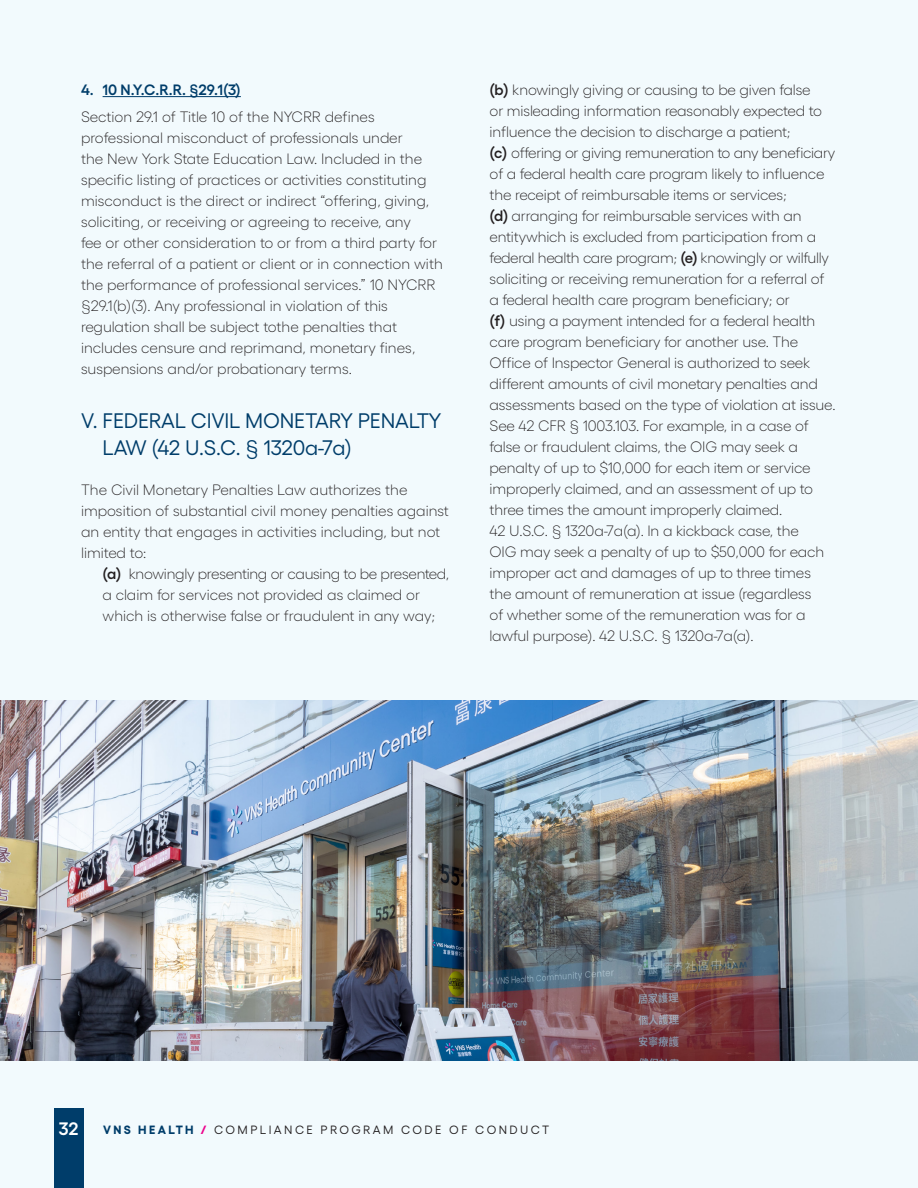
<style>
.page{position:relative;width:918px;height:1188px;background:#f2fafd}
.page>*{position:absolute;margin:0;border:0;box-sizing:border-box;transform-origin:0 0}
.t1{font:21px/27px "Gellix";letter-spacing:-.01em;color:#003d6a}
.t2{font:600 18px "Gellix";color:#fff}
.t3{font:300 15px/21px "Gellix";letter-spacing:-.01em;color:#231f20}
.t4{font:600 15px "Gellix";color:#003d6a}
.t5{font:12px "Gellix";letter-spacing:.2em;color:#231f20}
.s1{font-weight:600}
.s2{font-weight:700;color:#003d6a}
.s3{font-weight:700;color:#ed028c}
</style>
<div class="page">
<div style="left:54px;top:1108px;width:29px;height:80px;background:#003d6a"></div>
<hr style="left:103px;top:96px;width:138px;height:1px;background:#003d6a">
<img style="left:0;top:700px;width:918px;height:360px">
<p class="t4" style="left:81px;top:78px;width:161px">4. 10 N.Y.C.R.R. §29.1(3)</p>
<p class="t3" style="left:81px;top:105px;width:363px">Section 29.1 of Title 10 of the NYCRR defines professional misconduct of professionals under<br>the New York State Education Law. Included in the specific listing of practices or activities constituting misconduct is the direct or indirect “offering, giving, soliciting, or receiving or agreeing to receive, any<br>fee or other consideration to or from a third party for the referral of a patient or client or in connection with the performance of professional services.” 10 NYCRR §29.1(b)(3). Any professional in violation of this regulation shall be subject tothe penalties that includes censure and reprimand, monetary fines, suspensions and/or probationary terms.</p>
<p class="t1" style="left:103px;top:406px;width:341px;text-indent:-22px">V. FEDERAL CIVIL MONETARY PENALTY<br>LAW (42 U.S.C. § 1320a-7a)</p>
<p class="t3" style="left:81px;top:478px;width:328px">The Civil Monetary Penalties Law authorizes the</p>
<p class="t3" style="left:81px;top:499px;width:370px">imposition of substantial civil money penalties against</p>
<p class="t3" style="left:81px;top:520px;width:361px">an entity that engages in activities including, but not</p>
<p class="t3" style="left:81px;top:541px;width:67px">limited to:</p>
<p class="t3" style="left:103px;top:562px;width:348px"><span class="s1">(a)</span> knowingly presenting or causing to be presented,</p>
<p class="t3" style="left:103px;top:583px;width:319px">a claim for services not provided as claimed or</p>
<p class="t3" style="left:103px;top:604px;width:334px">which is otherwise false or fraudulent in any way;</p>
<p class="t3" style="left:490px;top:78px;width:348px"><span class="s1">(b)</span> knowingly giving or causing to be given false<br>or misleading information reasonably expected to influence the decision to discharge a patient;<br><span class="s1">(c)</span> offering or giving remuneration to any beneficiary of a federal health care program likely to influence the receipt of reimbursable items or services;<br><span class="s1">(d)</span> arranging for reimbursable services with an entitywhich is excluded from participation from a federal health care program; <span class="s1">(e)</span> knowingly or wilfully soliciting or receiving remuneration for a referral of a federal health care program beneficiary; or<br><span class="s1">(f)</span> using a payment intended for a federal health care program beneficiary for another use. The Office of Inspector General is authorized to seek different amounts of civil monetary penalties and assessments based on the type of violation at issue.<br>See 42 CFR § 1003.103. For example, in a case of false or fraudulent claims, the OIG may seek a penalty of up to $10,000 for each item or service improperly claimed, and an assessment of up to three times the amount improperly claimed.<br>42 U.S.C. § 1320a-7a(a). In a kickback case, the<br>OIG may seek a penalty of up to $50,000 for each improper act and damages of up to three times the amount of remuneration at issue (regardless<br>of whether some of the remuneration was for a lawful purpose). 42 U.S.C. § 1320a-7a(a).</p>
<p class="t2" style="left:59px;top:1115px;width:21px">32</p>
<p class="t5" style="left:103px;top:1120px;width:447px"><span class="s2">VNS HEALTH</span> <span class="s3">/</span> COMPLIANCE PROGRAM CODE OF CONDUCT</p>
</div>
